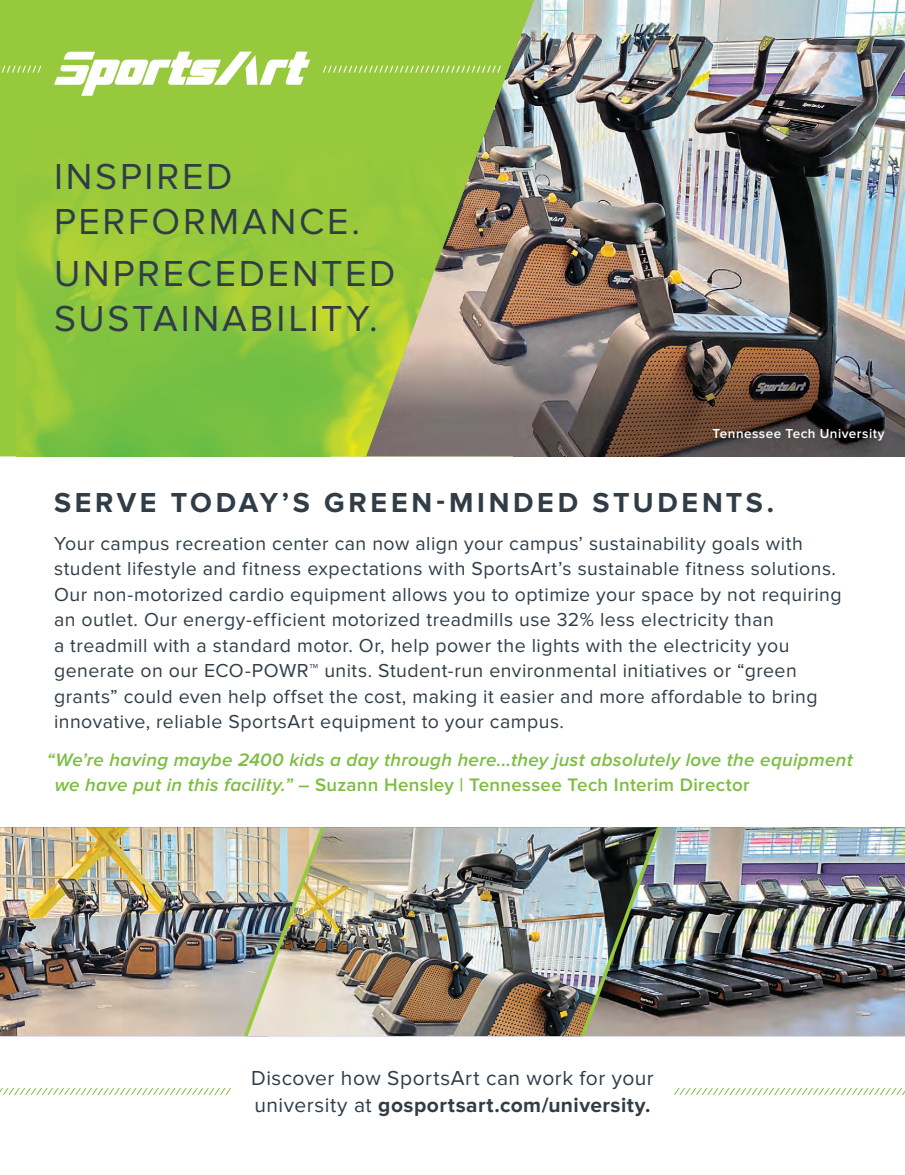
<style>
.page{position:relative;width:905px;height:1175px;background:#fff}
.page>*{position:absolute;margin:0;border:0;box-sizing:border-box;transform-origin:0 0}
.t1{font:37.5px/45px "Proxima Nova";letter-spacing:.075em;color:#303d47}
.t2{font:700 28.5px "Proxima Nova";letter-spacing:.125em;color:#303d47}
.t3{font:21px/27px "Proxima Nova";letter-spacing:.025em;color:#303d47}
.t4{font:19.5px/25.5px "Proxima Nova";letter-spacing:.025em;color:#303d47}
.t5{font:italic 600 18.75px/25.5px "Proxima Nova";letter-spacing:.015em;color:#7cbd42}
.t6{font:600 13.5px "Proxima Nova";letter-spacing:.035em;color:#fff}
.s1{font-style:normal}
.s2{font-weight:700}
</style>
<div class="page">
<img style="left:533px;top:0;width:371px;height:456px">
<img style="left:0;top:0;width:533px;height:456px">
<div style="left:17px;top:0;width:470px;height:195px;background:#97c93c"></div>
<img style="left:486px;top:0;width:47px;height:129px">
<img style="left:17px;top:195px;width:445px;height:105px">
<img style="left:17px;top:300px;width:406px;height:156px">
<img style="left:661px;top:827px;width:243px;height:209px">
<img style="left:0;top:827px;width:244px;height:209px">
<img style="left:324px;top:827px;width:256px;height:209px">
<img style="left:244px;top:827px;width:80px;height:209px">
<img style="left:580px;top:827px;width:81px;height:209px">
<svg style="left:0;top:1088px;width:231px;height:6px"></svg>
<svg style="left:674px;top:1088px;width:230px;height:6px"></svg>
<svg style="left:54px;top:52px;width:256px;height:44px"></svg>
<svg style="left:323px;top:66px;width:178px;height:7px"></svg>
<svg style="left:0;top:66px;width:41px;height:7px"></svg>
<h1 class="t1" style="left:54px;top:154px;width:308px">INSPIRED<br>PERFORMANCE.</h1>
<h1 class="t1" style="left:54px;top:251px;width:343px">UNPRECEDENTED<br>SUSTAINABILITY.</h1>
<p class="t6" style="left:712px;top:426px;width:173px">Tennessee Tech University</p>
<h2 class="t2" style="left:54px;top:486px;width:721px">SERVE TODAY’S GREEN-MINDED STUDENTS.</h2>
<p class="t4" style="left:54px;top:530px;width:789px">Your campus recreation center can now align your campus’ sustainability goals with student lifestyle and fitness expectations with SportsArt’s sustainable fitness solutions.<br>Our non-motorized cardio equipment allows you to optimize your space by not requiring an outlet. Our energy-efficient motorized treadmills use 32% less electricity than<br>a treadmill with a standard motor. Or, help power the lights with the electricity you generate on our ECO-POWR™ units. Student-run environmental initiatives or “green grants” could even help offset the cost, making it easier and more affordable to bring innovative, reliable SportsArt equipment to your campus.</p>
<p class="t5" style="left:55px;top:747px;width:799px;text-indent:-8px">“We’re having maybe 2400 kids a day through here...they just absolutely love the equipment we have put in this facility.” <span class="s1">– Suzann Hensley | Tennessee Tech Interim Director</span></p>
<p class="t3" style="left:251px;top:1064px;width:404px">Discover how SportsArt can work for your university at <span class="s2">gosportsart.com/university.</span></p>
</div>
